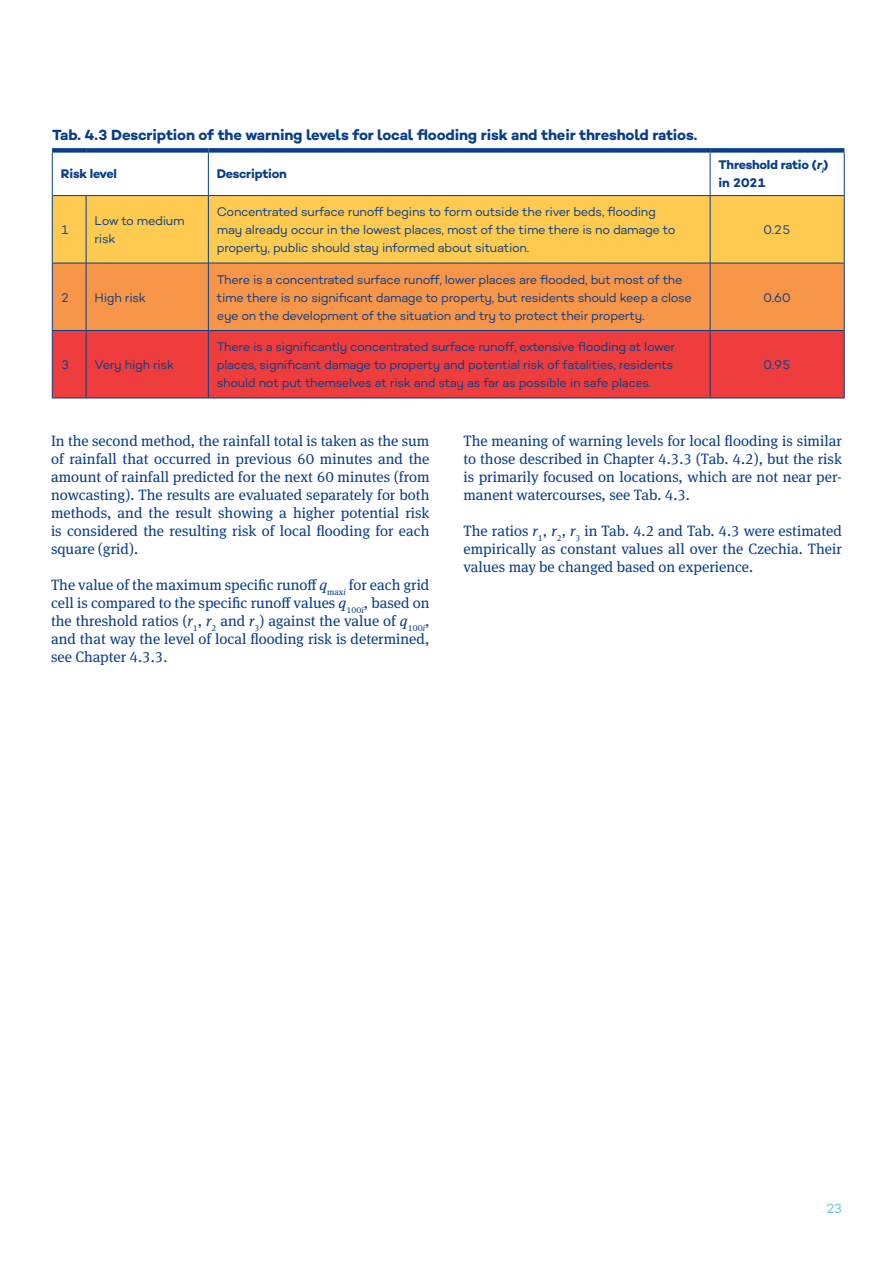
<style>
.page{position:relative;width:893px;height:1263px;background:#fff}
.page>*{position:absolute;margin:0;border:0;box-sizing:border-box;transform-origin:0 0}
.t1{font:15px/18px "Meta Serif Pro";color:#083e89;text-align:justify}
.t2{font:700 15px "Campton";letter-spacing:-.015em;color:#083e89}
.t3{font:13.5px "Campton";color:#54c5cf}
.t4{font:12.75px/18px "Campton";letter-spacing:-.025em;color:#083e89}
.t5{font:700 12.75px/18px "Campton";letter-spacing:-.025em;color:#083e89}
.s1{font-style:italic}
</style>
<div class="page">
<div style="left:53px;top:196px;width:791px;height:67px;background:#fecb50"></div>
<div style="left:53px;top:264px;width:791px;height:66px;background:#f79649"></div>
<div style="left:53px;top:331px;width:791px;height:67px;background:#ee3d3c"></div>
<hr style="left:710px;top:153px;width:1px;height:42px;background:#083e89">
<hr style="left:86px;top:196px;width:1px;height:67px;background:#083e89">
<hr style="left:208px;top:195px;width:502px;height:1px;background:#083e89">
<hr style="left:208px;top:196px;width:1px;height:67px;background:#083e89">
<hr style="left:710px;top:195px;width:134px;height:1px;background:#083e89">
<hr style="left:710px;top:196px;width:1px;height:67px;background:#083e89">
<hr style="left:86px;top:263px;width:1px;height:67px;background:#083e89">
<hr style="left:208px;top:263px;width:1px;height:67px;background:#083e89">
<hr style="left:710px;top:263px;width:1px;height:67px;background:#083e89">
<hr style="left:52px;top:330px;width:34px;height:1px;background:#083e89">
<hr style="left:86px;top:330px;width:122px;height:1px;background:#083e89">
<hr style="left:86px;top:331px;width:1px;height:67px;background:#083e89">
<hr style="left:208px;top:330px;width:502px;height:1px;background:#083e89">
<hr style="left:208px;top:331px;width:1px;height:67px;background:#083e89">
<hr style="left:710px;top:330px;width:134px;height:1px;background:#083e89">
<hr style="left:710px;top:331px;width:1px;height:67px;background:#083e89">
<hr style="left:52px;top:263px;width:34px;height:1px;background:#083e89">
<hr style="left:86px;top:263px;width:122px;height:1px;background:#083e89">
<hr style="left:208px;top:263px;width:502px;height:1px;background:#083e89">
<hr style="left:710px;top:263px;width:134px;height:1px;background:#083e89">
<hr style="left:208px;top:153px;width:1px;height:42px;background:#083e89">
<hr style="left:52px;top:195px;width:34px;height:1px;background:#083e89">
<hr style="left:86px;top:195px;width:122px;height:1px;background:#083e89">
<div style="left:52px;top:148px;width:34px;height:5px;background:#083e89"></div>
<div style="left:86px;top:148px;width:122px;height:5px;background:#083e89"></div>
<div style="left:208px;top:148px;width:502px;height:5px;background:#083e89"></div>
<div style="left:710px;top:148px;width:134px;height:5px;background:#083e89"></div>
<hr style="left:52px;top:153px;width:1px;height:42px;background:#083e89">
<hr style="left:844px;top:153px;width:1px;height:42px;background:#083e89">
<hr style="left:52px;top:196px;width:1px;height:67px;background:#083e89">
<hr style="left:844px;top:196px;width:1px;height:67px;background:#083e89">
<hr style="left:52px;top:263px;width:1px;height:67px;background:#083e89">
<hr style="left:844px;top:263px;width:1px;height:67px;background:#083e89">
<hr style="left:52px;top:331px;width:1px;height:67px;background:#083e89">
<hr style="left:844px;top:331px;width:1px;height:67px;background:#083e89">
<hr style="left:52px;top:398px;width:34px;height:1px;background:#083e89">
<hr style="left:86px;top:398px;width:122px;height:1px;background:#083e89">
<hr style="left:208px;top:398px;width:502px;height:1px;background:#083e89">
<hr style="left:710px;top:398px;width:134px;height:1px;background:#083e89">
<p class="t2" style="left:52px;top:125px;width:647px">Tab. 4.3 Description of the warning levels for local flooding risk and their threshold ratios.</p>
<p class="t5" style="left:61px;top:165px;width:58px">Risk level</p>
<p class="t5" style="left:217px;top:165px;width:71px">Description</p>
<p class="t5" style="left:719px;top:156px;width:111px">Threshold ratio (<span class="s1">r</span><sub>i</sub>) in 2021</p>
<p class="t4" style="left:61px;top:221px;width:10px">1</p>
<p class="t4" style="left:95px;top:212px;width:92px">Low to medium risk</p>
<p class="t4" style="left:217px;top:203px;width:460px">Concentrated surface runoff begins to form outside the river beds, flooding may already occur in the lowest places, most of the time there is no damage to property, public should stay informed about situation.</p>
<p class="t4" style="left:764px;top:221px;width:29px">0.25</p>
<p class="t4" style="left:61px;top:288px;width:10px">2</p>
<p class="t4" style="left:95px;top:288px;width:53px">High risk</p>
<p class="t4" style="left:61px;top:356px;width:10px">3</p>
<p class="t4" style="left:95px;top:356px;width:81px">Very high risk</p>
<p class="t4" style="left:217px;top:270px;width:476px">There is a concentrated surface runoff, lower places are flooded, but most of the time there is no significant damage to property, but residents should keep a close eye on the development of the situation and try to protect their property.</p>
<p class="t4" style="left:217px;top:338px;width:460px">There is a significantly concentrated surface runoff, extensive flooding at lower places, significant damage to property and potential risk of fatalities, residents should not put themselves at risk and stay as far as possible in safe places.</p>
<p class="t4" style="left:764px;top:288px;width:29px">0.60</p>
<p class="t4" style="left:764px;top:356px;width:29px">0.95</p>
<p class="t1" style="left:51px;top:431px;width:380px">In the second method, the rainfall total is taken as the sum of rainfall that occurred in previous 60 minutes and the amount of rainfall predicted for the next 60 minutes (from nowcasting). The results are evaluated separately for both methods, and the result showing a higher potential risk is considered the resulting risk of local flooding for each square (grid).</p>
<p class="t1" style="left:51px;top:575px;width:380px">The value of the maximum specific runoff <span class="s1">q</span><sub>max</sub><sub>i</sub> for each grid cell is compared to the specific runoff values <span class="s1">q</span><sub>100</sub><sub>i</sub>, based on the threshold ratios (<span class="s1">r</span><sub>1</sub>, <span class="s1">r</span><sub>2</sub> and <span class="s1">r</span><sub>3</sub>) against the value of <span class="s1">q</span><sub>100</sub><sub>i</sub>, and that way the level of local flooding risk is determined, see Chapter 4.3.3.</p>
<p class="t1" style="left:463px;top:431px;width:380px">The meaning of warning levels for local flooding is similar to those described in Chapter 4.3.3 (Tab. 4.2), but the risk is primarily focused on locations, which are not near per&shy;manent watercourses, see Tab. 4.3.</p>
<p class="t1" style="left:463px;top:521px;width:380px">The ratios <span class="s1">r</span><sub>1</sub>, <span class="s1">r</span><sub>2</sub>, <span class="s1">r</span><sub>3</sub> in Tab. 4.2 and Tab. 4.3 were estimated empirically as constant values all over the Czechia. Their values may be changed based on experience.</p>
<p class="t3" style="left:827px;top:1200px;width:17px">23</p>
</div>
